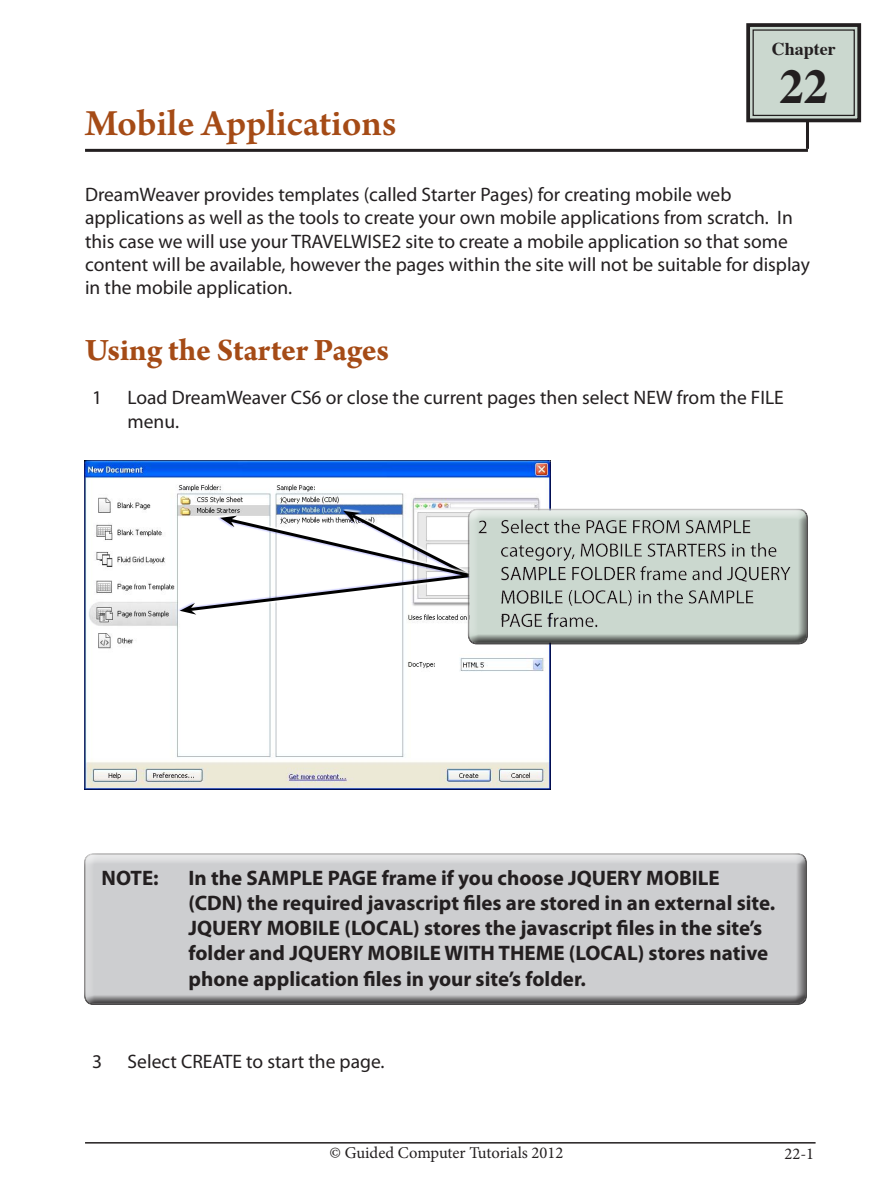
<style>
.page{position:relative;width:893px;height:1191px;background:#fff}
.page>*{position:absolute;margin:0;border:0;box-sizing:border-box;transform-origin:0 0}
.Index_section{font:700 48.3px "Times";color:#231f20}
.Chapter_Title{font:600 39px "Arno Pro";color:#a54b16}
.Sub-Head{font:700 33px "Arno Pro";letter-spacing:-.005em;color:#a54b16}
.NB_normal{font:700 21px/25.2px "Myriad Pro";color:#231f20}
.Paragraph{font:19.5px/23.4px "Myriad Pro";color:#231f20}
.Body{font:19.5px/23.4px "Myriad Pro";color:#231f20}
.Index_section-2{font:700 18px "Times";color:#231f20}
.Body-2{font:16.5px "Minion Pro";color:#231f20}
</style>
<div class="page">
<hr style="left:85px;top:1142px;width:731px;height:1px;background:#231f20">
<hr style="left:85px;top:149px;width:723px;height:3px;background:#231f20">
<hr style="left:806px;top:121px;width:3px;height:28px;background:#231f20">
<svg style="left:746px;top:23px;width:116px;height:100px;background:#b3bdb6"></svg>
<div style="left:752px;top:29px;width:103px;height:87px;border:1px solid #231f20"></div>
<div style="left:84px;top:851px;width:723px;height:147px;background:#fff;opacity:.75"></div>
<div style="left:84px;top:854px;width:723px;height:151px;background:#231f20;opacity:.75"></div>
<img style="left:85px;top:460px;width:466px;height:329px">
<div style="left:178px;top:573px;width:293px;height:43px;background:#fff"></div>
<svg style="left:180px;top:511px;width:288px;height:103px"></svg>
<div style="left:468px;top:509px;width:344px;height:137px;background:#231f20;opacity:.75"></div>
<p class="Chapter_Title" style="left:85px;top:101px;width:313px">Mobile Applications</p>
<p class="Index_section-2" style="left:772px;top:31px;width:65px">Chapter</p>
<p class="Index_section" style="left:780px;top:40px;width:50px">22</p>
<p class="Paragraph" style="left:85px;top:182px;width:726px">DreamWeaver provides templates (called Starter Pages) for creating mobile web applications as well as the tools to create your own mobile applications from scratch. In this case we will use your TRAVELWISE2 site to create a mobile application so that some content will be available, however the pages within the site will not be suitable for display in the mobile application.</p>
<p class="Sub-Head" style="left:85px;top:330px;width:306px">Using the Starter Pages</p>
<p class="Body" style="left:92px;top:386px;width:12px">1</p>
<p class="Body" style="left:128px;top:386px;width:658px">Load DreamWeaver CS6 or close the current pages then select NEW from the FILE menu.</p>
<p class="NB_normal" style="left:102px;top:864px;width:59px">NOTE:</p>
<p class="NB_normal" style="left:189px;top:864px;width:588px">In the SAMPLE PAGE frame if you choose JQUERY MOBILE (CDN) the required javascript files are stored in an external site.<br>JQUERY MOBILE (LOCAL) stores the javascript files in the site’s folder and JQUERY MOBILE WITH THEME (LOCAL) stores native phone application files in your site’s folder.</p>
<p class="Body" style="left:92px;top:1049px;width:12px">3</p>
<p class="Body" style="left:128px;top:1049px;width:259px">Select CREATE to start the page.</p>
<p class="Body-2" style="left:330px;top:1141px;width:235px">© Guided Computer Tutorials 2012</p>
<p class="Body-2" style="left:785px;top:1142px;width:31px">22-1</p>
</div>
